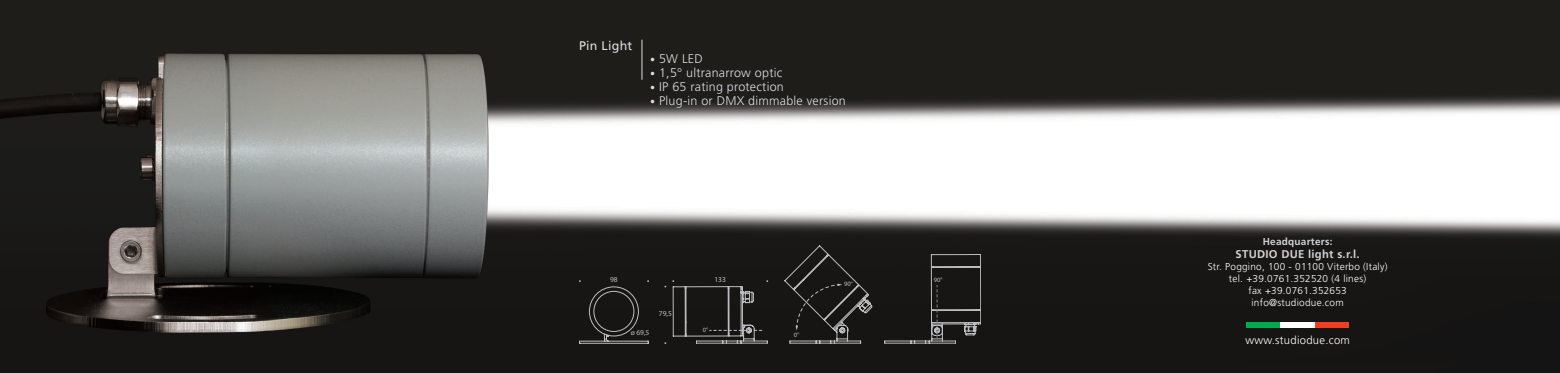
<style>
.page{position:relative;width:1560px;height:373px;background:#fff}
.page>*{position:absolute;margin:0;border:0;box-sizing:border-box;transform-origin:0 0}
.t1{font:300 12.5px "Frutiger";letter-spacing:.02em;color:#dcdddf}
.t2{font:12.5px "Frutiger";letter-spacing:.02em;color:#dcdddf}
.t3{font:700 11.25px "Frutiger";letter-spacing:.025em;color:#d1d2d4}
.t4{font:300 11.25px "Frutiger";letter-spacing:.025em;color:#fff}
.t5{font:300 10px/12px "Frutiger";letter-spacing:.025em;color:#fff;text-align:center}
.t6{font:700 10px "Frutiger";letter-spacing:.025em;color:#d1d2d4}
.t7{font:7.5px "Myriad Pro";color:#bcbdc0}
.t8{font:6.5px "Myriad Pro";color:#bcbdc0}
.s1{font-size:10px}
</style>
<div class="page">
<img style="left:0;top:0;width:1559px;height:372px">
<svg style="left:579px;top:279px;width:70px;height:64px"></svg>
<svg style="left:672px;top:245px;width:308px;height:98px"></svg>
<div style="left:1314px;top:322px;width:34px;height:5px;background:#ef3e22"></div>
<div style="left:1245px;top:322px;width:35px;height:5px;background:#00ab4d"></div>
<div style="left:1280px;top:322px;width:34px;height:5px;background:#fff"></div>
<hr style="left:641px;top:40px;width:1px;height:39px;background:#dcdddf">
<p class="t2" style="left:579px;top:38px;width:55px">Pin Light</p>
<p class="t1" style="left:650px;top:52px;width:54px"><span class="s1">•</span> 5W LED</p>
<p class="t1" style="left:650px;top:66px;width:134px"><span class="s1">•</span> 1,5° ultranarrow optic</p>
<p class="t1" style="left:650px;top:79px;width:135px"><span class="s1">•</span> IP 65 rating protection</p>
<p class="t1" style="left:650px;top:93px;width:197px"><span class="s1">•</span> Plug-in or DMX dimmable version</p>
<p class="t7" style="left:610px;top:274px;width:9px">98</p>
<p class="t7" style="left:658px;top:308px;width:15px">79,5</p>
<p class="t7" style="left:714px;top:274px;width:13px">133</p>
<p class="t8" style="left:844px;top:279px;width:10px">90°</p>
<p class="t8" style="left:703px;top:325px;width:7px">0°</p>
<p class="t7" style="left:630px;top:327px;width:20px">ø 69,5</p>
<p class="t8" style="left:793px;top:330px;width:7px">0°</p>
<p class="t8" style="left:933px;top:275px;width:10px">90°</p>
<p class="t6" style="left:1262px;top:235px;width:71px">Headquarters:</p>
<p class="t3" style="left:1235px;top:247px;width:125px">STUDIO DUE light s.r.l.</p>
<p class="t5" style="left:1207px;top:260px;width:181px">Str. Poggino, 100 - 01100 Viterbo (Italy) tel. +39.0761.352520 (4 lines)<br>fax +39.0761.352653 info@studiodue.com</p>
<p class="t4" style="left:1245px;top:333px;width:106px">www.studiodue.com</p>
</div>
